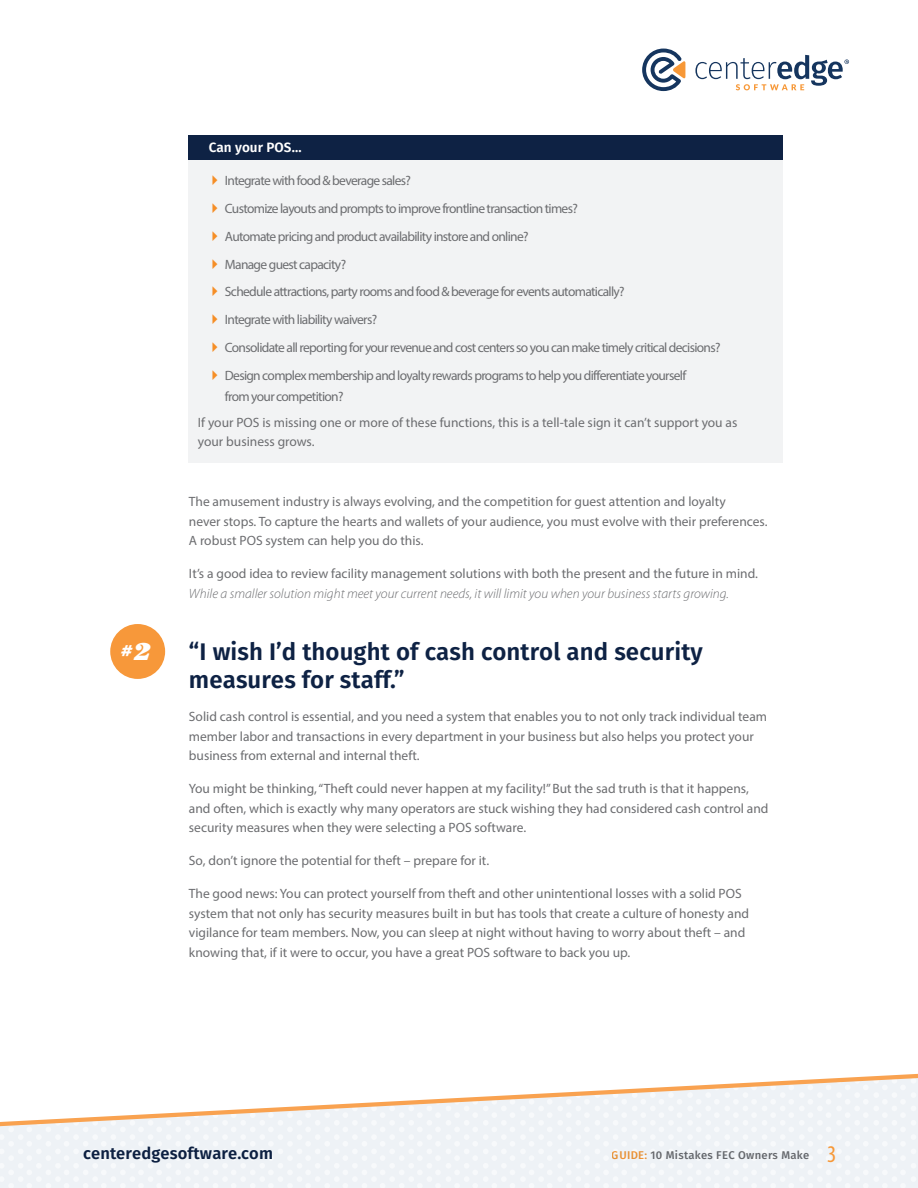
<style>
.page{position:relative;width:918px;height:1188px;background:#fff}
.page>*{position:absolute;margin:0;border:0;box-sizing:border-box;transform-origin:0 0}
.t1{font:600 24px/28.5px "Fira Sans";letter-spacing:.005em;color:#0e2244}
.t2{font:600 16.5px "Fira Sans";letter-spacing:.01em;color:#0e2244}
.Guide_Title{font:italic 900 15.15px "Century IT Cby BT";color:#fff}
.Body_Copy{font:13.5px/19.5px "Myriad Pro";color:#6c6d70}
.Body_Copy-2{font:13.5px/21px "Myriad Pro";letter-spacing:-.05em;color:#6c6d70}
.Body_Copy-3{font:italic 300 13.5px/19.5px "Myriad Pro";color:#6c6d70}
.t3{font:600 13.5px "Fira Sans";letter-spacing:.005em;color:#fff}
.t4{font:500 11.25px "Fira Sans";letter-spacing:.025em;color:#6c6d70}
.s1{font-size:24.6px}
.s2{font-weight:400;font-style:normal}
.s3{color:#f79837}
.s4{font-family:"Myriad Pro";font-weight:400;font-stretch:condensed;font-size:24px;color:#f79837}
</style>
<div class="page">
<svg style="left:642px;top:49px;width:43px;height:42px"></svg>
<svg style="left:695px;top:55px;width:154px;height:35px"></svg>
<svg style="left:0;top:1127px;width:916px;height:61px"></svg>
<svg style="left:0;top:1073px;width:918px;height:54px"></svg>
<div style="left:189px;top:137px;width:594px;height:326px;background:#f2f3f4"></div>
<div style="left:189px;top:135px;width:594px;height:25px;background:#0e2244"></div>
<div style="left:110px;top:624px;width:55px;height:55px;background:#f7983a;border-radius:50%"></div>
<h2 class="t3" style="left:209px;top:138px;width:94px">Can your POS…</h2>
<p class="Body_Copy-2" style="left:225px;top:170px;width:188px">Integrate with food &amp; beverage sales?</p>
<p class="Body_Copy-2" style="left:225px;top:198px;width:354px">Customize layouts and prompts to improve frontline transaction times?</p>
<p class="Body_Copy-2" style="left:225px;top:226px;width:305px">Automate pricing and product availability instore and online?</p>
<p class="Body_Copy-2" style="left:225px;top:253px;width:123px">Manage guest capacity?</p>
<p class="Body_Copy-2" style="left:225px;top:281px;width:401px">Schedule attractions, party rooms and food &amp; beverage for events automatically?</p>
<p class="Body_Copy-2" style="left:225px;top:309px;width:154px">Integrate with liability waivers?</p>
<p class="Body_Copy-2" style="left:225px;top:337px;width:497px">Consolidate all reporting for your revenue and cost centers so you can make timely critical decisions?</p>
<p class="Body_Copy-2" style="left:225px;top:364px;width:463px">Design complex membership and loyalty rewards programs to help you differentiate yourself from your competition?</p>
<p class="Body_Copy" style="left:198px;top:412px;width:541px">If your POS is missing one or more of these functions, this is a tell-tale sign it can’t support you as your business grows.</p>
<p class="Guide_Title" style="left:121px;top:641px;width:32px">#<span class="s1">2</span></p>
<p class="Body_Copy" style="left:189px;top:492px;width:580px">The amusement industry is always evolving, and the competition for guest attention and loyalty<br>never stops. To capture the hearts and wallets of your audience, you must evolve with their preferences.<br>A robust POS system can help you do this.</p>
<p class="Body_Copy-3" style="left:189px;top:564px;width:571px"><span class="s2">It’s a good idea to review facility management solutions with both the present and the future in mind.<br></span>While a smaller solution might meet your current needs, it will limit you when your business starts growing.</p>
<h2 class="t1" style="left:189px;top:637px;width:516px">“I wish I’d thought of cash control and security measures for staff.”</h2>
<p class="Body_Copy" style="left:189px;top:707px;width:580px">Solid cash control is essential, and you need a system that enables you to not only track individual team member labor and transactions in every department in your business but also helps you protect your business from external and internal theft.</p>
<p class="Body_Copy" style="left:189px;top:779px;width:581px">You might be thinking, “Theft could never happen at my facility!” But the sad truth is that it happens, and often, which is exactly why many operators are stuck wishing they had considered cash control and security measures when they were selecting a POS software.</p>
<p class="Body_Copy" style="left:189px;top:851px;width:302px">So, don’t ignore the potential for theft – prepare for it.</p>
<p class="Body_Copy" style="left:189px;top:884px;width:562px">The good news: You can protect yourself from theft and other unintentional losses with a solid POS system that not only has security measures built in but has tools that create a culture of honesty and vigilance for team members. Now, you can sleep at night without having to worry about theft – and knowing that, if it were to occur, you have a great POS software to back you up.</p>
<p class="t2" style="left:83px;top:1141px;width:191px">centeredgesoftware.com</p>
<p class="t4" style="left:612px;top:1147px;width:226px"><span class="s3">GUIDE:</span> 10 Mistakes FEC Owners Make <span class="s4">3</span></p>
</div>
